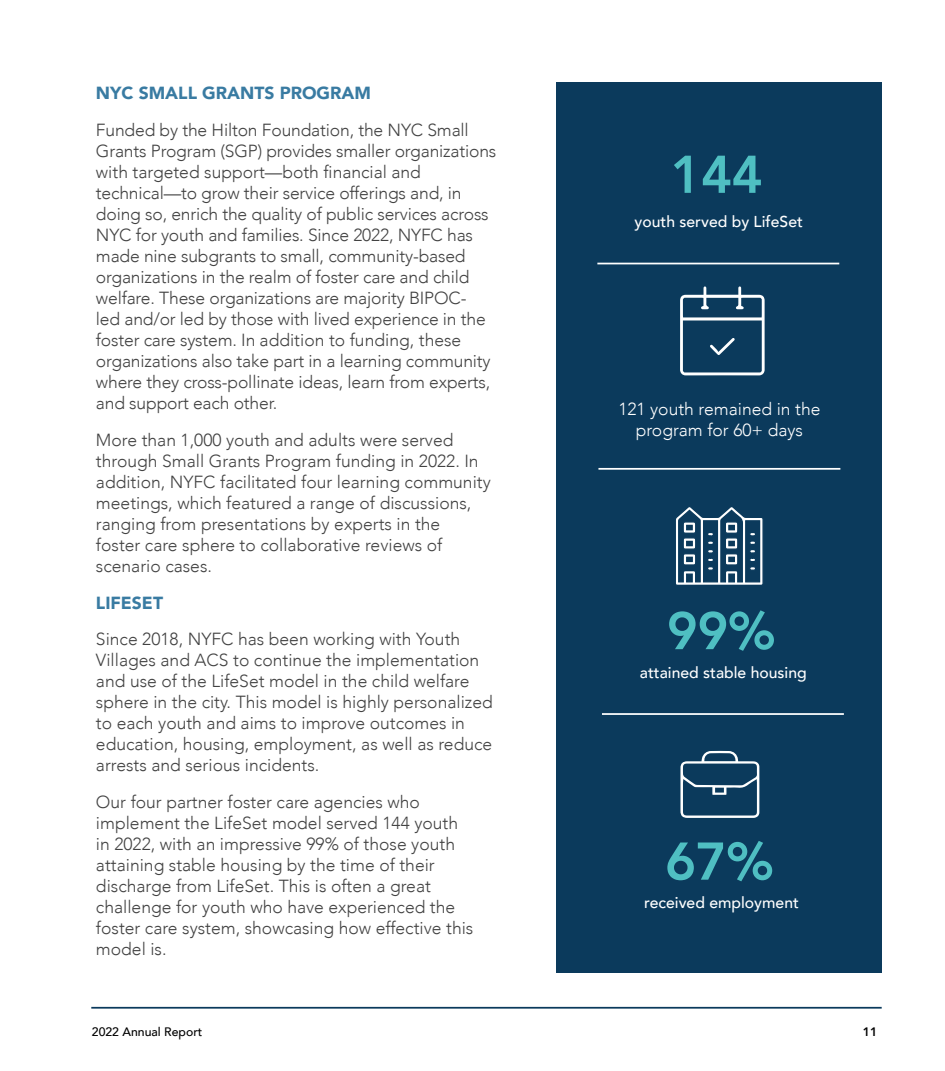
<style>
.page{position:relative;width:945px;height:1071px;background:#fff}
.page>*{position:absolute;margin:0;border:0;box-sizing:border-box;transform-origin:0 0}
.t1{font:800 52.5px "Avenir";letter-spacing:-.01em;color:#4fbfc2}
.t2{font:300 17.5px/21px "Avenir";color:#424242}
.t3{font:300 17.5px/21px "Avenir";color:#fff;text-align:center}
.t4{font:900 17.5px "Avenir";color:#397ba2}
.t5{font:500 15.75px "Avenir";color:#fff}
.t6{font:500 12.25px "Avenir";color:#000}
.t7{font:800 12.25px "Avenir";color:#000}
</style>
<div class="page">
<hr style="left:91px;top:1007px;width:791px;height:2px;background:#0b3a5c">
<div style="left:557px;top:82px;width:325px;height:891px;background:#0b3a5c"></div>
<hr style="left:598px;top:468px;width:242px;height:2px;background:#fff">
<svg style="left:680px;top:286px;width:85px;height:90px"></svg>
<svg style="left:676px;top:507px;width:87px;height:78px"></svg>
<hr style="left:602px;top:713px;width:242px;height:2px;background:#fff">
<hr style="left:597px;top:263px;width:242px;height:1px;background:#fff">
<svg style="left:680px;top:750px;width:80px;height:68px"></svg>
<p class="t4" style="left:96px;top:78px;width:277px">NYC SMALL GRANTS PROGRAM</p>
<p class="t2" style="left:96px;top:120px;width:402px">Funded by the Hilton Foundation, the NYC Small Grants Program (SGP) provides smaller organizations with targeted support—both financial and technical—to grow their service offerings and, in doing so, enrich the quality of public services across NYC for youth and families. Since 2022, NYFC has made nine subgrants to small, community-based organizations in the realm of foster care and child welfare. These organizations are majority BIPOC-<br>led and/or led by those with lived experience in the foster care system. In addition to funding, these organizations also take part in a learning community where they cross-pollinate ideas, learn from experts, and support each other.</p>
<p class="t2" style="left:96px;top:429px;width:396px">More than 1,000 youth and adults were served through Small Grants Program funding in 2022. In addition, NYFC facilitated four learning community meetings, which featured a range of discussions, ranging from presentations by experts in the<br>foster care sphere to collaborative reviews of scenario cases.</p>
<p class="t4" style="left:96px;top:588px;width:69px">LIFESET</p>
<p class="t2" style="left:96px;top:629px;width:398px">Since 2018, NYFC has been working with Youth Villages and ACS to continue the implementation and use of the LifeSet model in the child welfare sphere in the city. This model is highly personalized to each youth and aims to improve outcomes in education, housing, employment, as well as reduce arrests and serious incidents.</p>
<p class="t2" style="left:96px;top:792px;width:379px">Our four partner foster care agencies who implement the LifeSet model served 144 youth in 2022, with an impressive 99% of those youth attaining stable housing by the time of their discharge from LifeSet. This is often a great challenge for youth who have experienced the foster care system, showcasing how effective this model is.</p>
<h1 class="t1" style="left:670px;top:134px;width:94px">144</h1>
<p class="t5" style="left:635px;top:207px;width:170px">youth served by LifeSet</p>
<p class="t3" style="left:618px;top:398px;width:204px">121 youth remained in the program for 60+ days</p>
<h1 class="t1" style="left:667px;top:590px;width:110px">99%</h1>
<p class="t5" style="left:640px;top:659px;width:168px">attained stable housing</p>
<h1 class="t1" style="left:665px;top:821px;width:110px">67%</h1>
<p class="t5" style="left:644px;top:889px;width:156px">received employment</p>
<p class="t6" style="left:92px;top:1021px;width:112px">2022 Annual Report</p>
<p class="t7" style="left:863px;top:1022px;width:16px">11</p>
</div>
